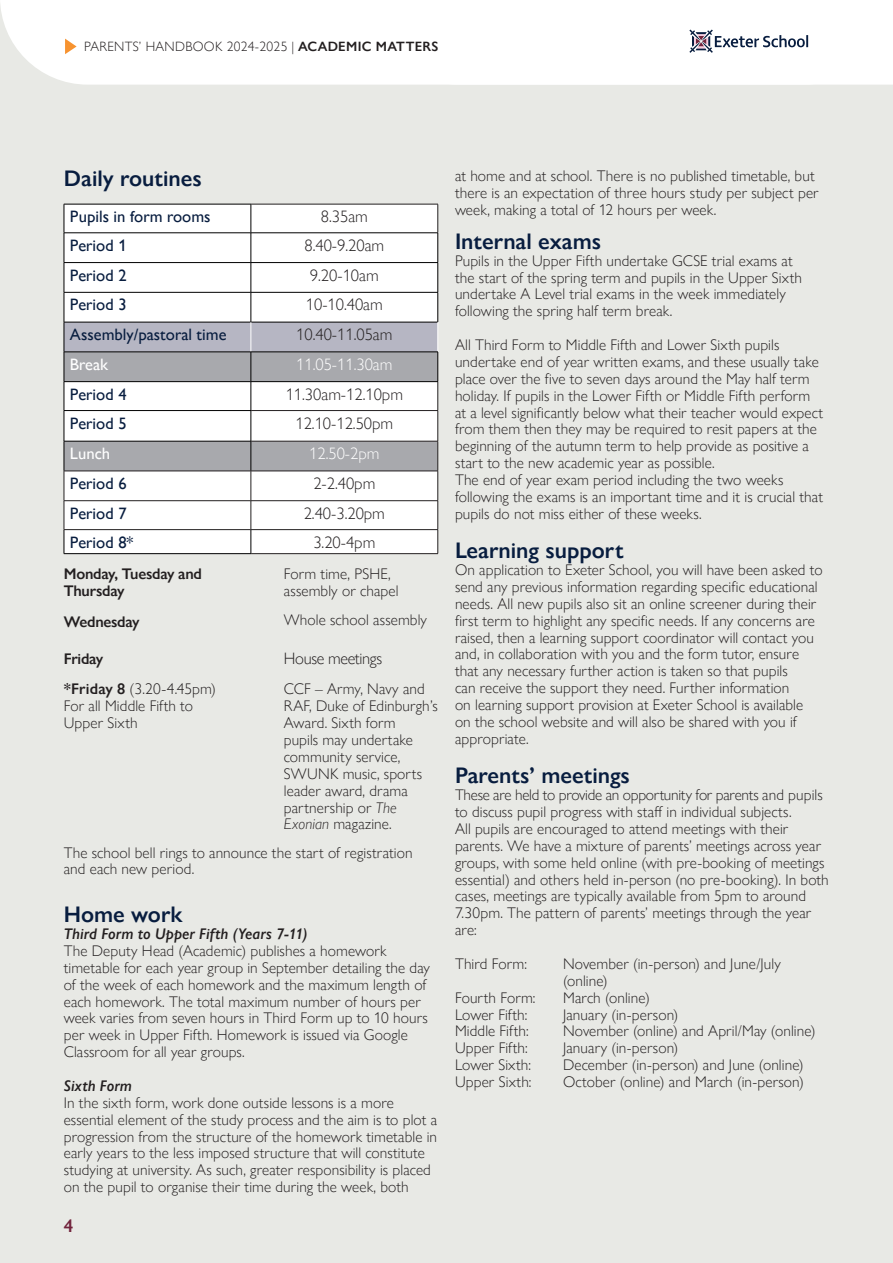
<style>
.page{position:relative;width:893px;height:1263px;background:#e8e9e5}
.page>*{position:absolute;margin:0;border:0;box-sizing:border-box;transform-origin:0 0}
.t1{font:600 22.5px "Gill Sans Nova";color:#081d3f}
.t2{font:600 18px "Gill Sans Nova";color:#72243d}
.t3{font:300 16.5px "Gill Sans Nova";color:#231f20}
.t4{font:500 16.5px "Gill Sans Nova";color:#081d3f}
.t5{font:300 16.5px "Gill Sans Nova";color:#fff}
.t6{font:300 16.5px "Gill Sans Nova";letter-spacing:-.02em;color:#231f20}
.t7{font:500 16.5px "Gill Sans Nova";color:#fff}
.t8{font:300 15.3px/16.8px "Gill Sans Nova";letter-spacing:.005em;color:#231f20}
.t9{font:italic 600 15.3px "Gill Sans Nova";letter-spacing:.005em;color:#231f20}
.t10{font:600 15.3px/16.8px "Gill Sans Nova";letter-spacing:-.015em;color:#231f20}
.t11{font:300 13.5px "Gill Sans Nova";letter-spacing:.02em;color:#231f20}
.s1{font-weight:600}
.s2{font-style:italic}
</style>
<div class="page">
<div style="left:65px;top:205px;width:373px;height:117px;background:#fff"></div>
<hr style="left:64px;top:204px;width:187px;height:1px;background:#000">
<hr style="left:64px;top:233px;width:187px;height:1px;background:#000">
<hr style="left:251px;top:233px;width:187px;height:1px;background:#000">
<hr style="left:64px;top:262px;width:187px;height:1px;background:#000">
<svg style="left:64px;top:204px;width:1px;height:88px"></svg>
<hr style="left:251px;top:262px;width:187px;height:1px;background:#000">
<svg style="left:251px;top:205px;width:1px;height:87px"></svg>
<hr style="left:64px;top:292px;width:187px;height:1px;background:#000">
<hr style="left:64px;top:292px;width:1px;height:30px;background:#000">
<hr style="left:251px;top:292px;width:187px;height:1px;background:#000">
<hr style="left:251px;top:292px;width:1px;height:30px;background:#000">
<hr style="left:64px;top:553px;width:187px;height:1px;background:#000">
<hr style="left:251px;top:204px;width:187px;height:1px;background:#231f20">
<hr style="left:251px;top:553px;width:187px;height:1px;background:#231f20">
<svg style="left:438px;top:204px;width:1px;height:88px"></svg>
<hr style="left:438px;top:292px;width:1px;height:30px;background:#000">
<svg style="left:64px;top:323px;width:375px;height:230px;background:#d9d9db"></svg>
<hr style="left:64px;top:322px;width:1px;height:30px;background:#000">
<hr style="left:64px;top:322px;width:187px;height:1px;background:#000">
<hr style="left:251px;top:322px;width:187px;height:1px;background:#000">
<hr style="left:251px;top:322px;width:1px;height:30px;background:#fff">
<hr style="left:438px;top:322px;width:1px;height:30px;background:#fff">
<hr style="left:64px;top:352px;width:187px;height:1px;background:#000">
<hr style="left:251px;top:352px;width:187px;height:1px;background:#000">
<div style="left:0;top:0;width:370px;height:85px;background:#fff"></div>
<div style="left:370px;top:0;width:523px;height:85px;background:#fff"></div>
<svg style="left:65px;top:39px;width:12px;height:15px"></svg>
<p class="t11" style="left:84px;top:42px;width:356px">PARENTS’ HANDBOOK 2024-2025 | <span class="s1">ACADEMIC MATTERS</span></p>
<h1 class="t1" style="left:64px;top:165px;width:139px">Daily routines</h1>
<p class="t4" style="left:70px;top:210px;width:142px">Pupils in form rooms</p>
<p class="t3" style="left:321px;top:206px;width:49px">8.35am</p>
<p class="t4" style="left:70px;top:239px;width:58px">Period 1</p>
<p class="t3" style="left:304px;top:235px;width:81px">8.40-9.20am</p>
<p class="t4" style="left:70px;top:269px;width:58px">Period 2</p>
<p class="t3" style="left:310px;top:269px;width:70px">9.20-10am</p>
<p class="t4" style="left:70px;top:298px;width:58px">Period 3</p>
<p class="t3" style="left:306px;top:299px;width:78px">10-10.40am</p>
<p class="t4" style="left:70px;top:328px;width:158px">Assembly/pastoral time</p>
<p class="t3" style="left:296px;top:329px;width:98px">10.40-11.05am</p>
<p class="t7" style="left:70px;top:358px;width:40px">Break</p>
<p class="t5" style="left:296px;top:358px;width:98px">11.05-11.30am</p>
<p class="t4" style="left:70px;top:388px;width:58px">Period 4</p>
<p class="t3" style="left:286px;top:388px;width:119px">11.30am-12.10pm</p>
<p class="t4" style="left:70px;top:417px;width:58px">Period 5</p>
<p class="t3" style="left:295px;top:417px;width:99px">12.10-12.50pm</p>
<p class="t7" style="left:70px;top:447px;width:42px">Lunch</p>
<p class="t5" style="left:309px;top:448px;width:72px">12.50-2pm</p>
<p class="t4" style="left:70px;top:477px;width:58px">Period 6</p>
<p class="t3" style="left:313px;top:477px;width:63px">2-2.40pm</p>
<p class="t4" style="left:70px;top:507px;width:58px">Period 7</p>
<p class="t3" style="left:304px;top:507px;width:83px">2.40-3.20pm</p>
<p class="t4" style="left:70px;top:536px;width:65px">Period 8*</p>
<p class="t3" style="left:313px;top:536px;width:63px">3.20-4pm</p>
<p class="t10" style="left:64px;top:565px;width:140px">Monday, Tuesday and<br>Thursday</p>
<p class="t8" style="left:284px;top:567px;width:116px">Form time, PSHE, assembly or chapel</p>
<p class="t10" style="left:64px;top:614px;width:77px">Wednesday</p>
<p class="t10" style="left:64px;top:650px;width:41px">Friday</p>
<p class="t8" style="left:284px;top:613px;width:145px">Whole school assembly</p>
<p class="t6" style="left:284px;top:652px;width:100px">House meetings</p>
<p class="t8" style="left:64px;top:681px;width:154px"><span class="s1">*Friday 8</span> (3.20-4.45pm)<br>For all Middle Fifth to<br>Upper Sixth</p>
<p class="t8" style="left:284px;top:682px;width:156px">CCF – Army, Navy and<br>RAF, Duke of Edinburgh’s<br>Award. Sixth form<br>pupils may undertake community service,<br>SWUNK music, sports leader award, drama partnership or <span class="s2">The<br>Exonian</span> magazine.</p>
<p class="t8" style="left:64px;top:845px;width:350px">The school bell rings to announce the start of registration and each new period.</p>
<h1 class="t1" style="left:64px;top:901px;width:120px">Home work</h1>
<p class="t9" style="left:64px;top:928px;width:245px">Third Form to Upper Fifth (Years 7-11)</p>
<p class="t8" style="left:64px;top:942px;width:368px">The Deputy Head (Academic) publishes a homework timetable for each year group in September detailing the day of the week of each homework and the maximum length of each homework. The total maximum number of hours per week varies from seven hours in Third Form up to 10 hours per week in Upper Fifth. Homework is issued via Google Classroom for all year groups.</p>
<p class="t9" style="left:64px;top:1080px;width:70px">Sixth Form</p>
<p class="t8" style="left:64px;top:1096px;width:375px">In the sixth form, work done outside lessons is a more essential element of the study process and the aim is to plot a progression from the structure of the homework timetable in early years to the less imposed structure that will constitute studying at university. As such, greater responsibility is placed on the pupil to organise their time during the week, both</p>
<p class="t2" style="left:64px;top:1219px;width:11px">4</p>
<p class="t8" style="left:455px;top:169px;width:365px">at home and at school. There is no published timetable, but there is an expectation of three hours study per subject per week, making a total of 12 hours per week.</p>
<h1 class="t1" style="left:455px;top:227px;width:148px">Internal exams</h1>
<p class="t8" style="left:455px;top:254px;width:349px">Pupils in the Upper Fifth undertake GCSE trial exams at the start of the spring term and pupils in the Upper Sixth undertake A Level trial exams in the week immediately following the spring half term break.</p>
<p class="t8" style="left:455px;top:336px;width:370px">All Third Form to Middle Fifth and Lower Sixth pupils undertake end of year written exams, and these usually take place over the five to seven days around the May half term holiday. If pupils in the Lower Fifth or Middle Fifth perform at a level significantly below what their teacher would expect from them then they may be required to resit papers at the beginning of the autumn term to help provide as positive a start to the new academic year as possible.<br>The end of year exam period including the two weeks following the exams is an important time and it is crucial that pupils do not miss either of these weeks.</p>
<h1 class="t1" style="left:455px;top:537px;width:170px">Learning support</h1>
<p class="t8" style="left:455px;top:563px;width:369px">On application to Exeter School, you will have been asked to send any previous information regarding specific educational needs. All new pupils also sit an online screener during their first term to highlight any specific needs. If any concerns are raised, then a learning support coordinator will contact you and, in collaboration with you and the form tutor, ensure that any necessary further action is taken so that pupils<br>can receive the support they need. Further information<br>on learning support provision at Exeter School is available on the school website and will also be shared with you if appropriate.</p>
<h1 class="t1" style="left:455px;top:762px;width:177px">Parents’ meetings</h1>
<p class="t8" style="left:455px;top:788px;width:375px">These are held to provide an opportunity for parents and pupils to discuss pupil progress with staff in individual subjects.<br>All pupils are encouraged to attend meetings with their parents. We have a mixture of parents’ meetings across year groups, with some held online (with pre-booking of meetings essential) and others held in-person (no pre-booking). In both cases, meetings are typically available from 5pm to around 7.30pm. The pattern of parents’ meetings through the year are:</p>
<p class="t8" style="left:455px;top:955px;width:74px">Third Form:</p>
<p class="t8" style="left:563px;top:955px;width:219px">November (in-person) and June/July (online)</p>
<p class="t8" style="left:455px;top:989px;width:82px">Fourth Form:</p>
<p class="t8" style="left:563px;top:989px;width:88px">March (online)</p>
<p class="t8" style="left:455px;top:1006px;width:74px">Lower Fifth:</p>
<p class="t8" style="left:563px;top:1006px;width:117px">January (in-person)</p>
<p class="t8" style="left:455px;top:1023px;width:75px">Middle Fifth:</p>
<p class="t8" style="left:563px;top:1023px;width:254px">November (online) and April/May (online)</p>
<p class="t8" style="left:455px;top:1039px;width:74px">Upper Fifth:</p>
<p class="t8" style="left:563px;top:1039px;width:117px">January (in-person)</p>
<p class="t8" style="left:455px;top:1056px;width:78px">Lower Sixth:</p>
<p class="t8" style="left:563px;top:1056px;width:242px">December (in-person) and June (online)</p>
<p class="t8" style="left:455px;top:1073px;width:78px">Upper Sixth:</p>
<p class="t8" style="left:563px;top:1073px;width:242px">October (online) and March (in-person)</p>
</div>
